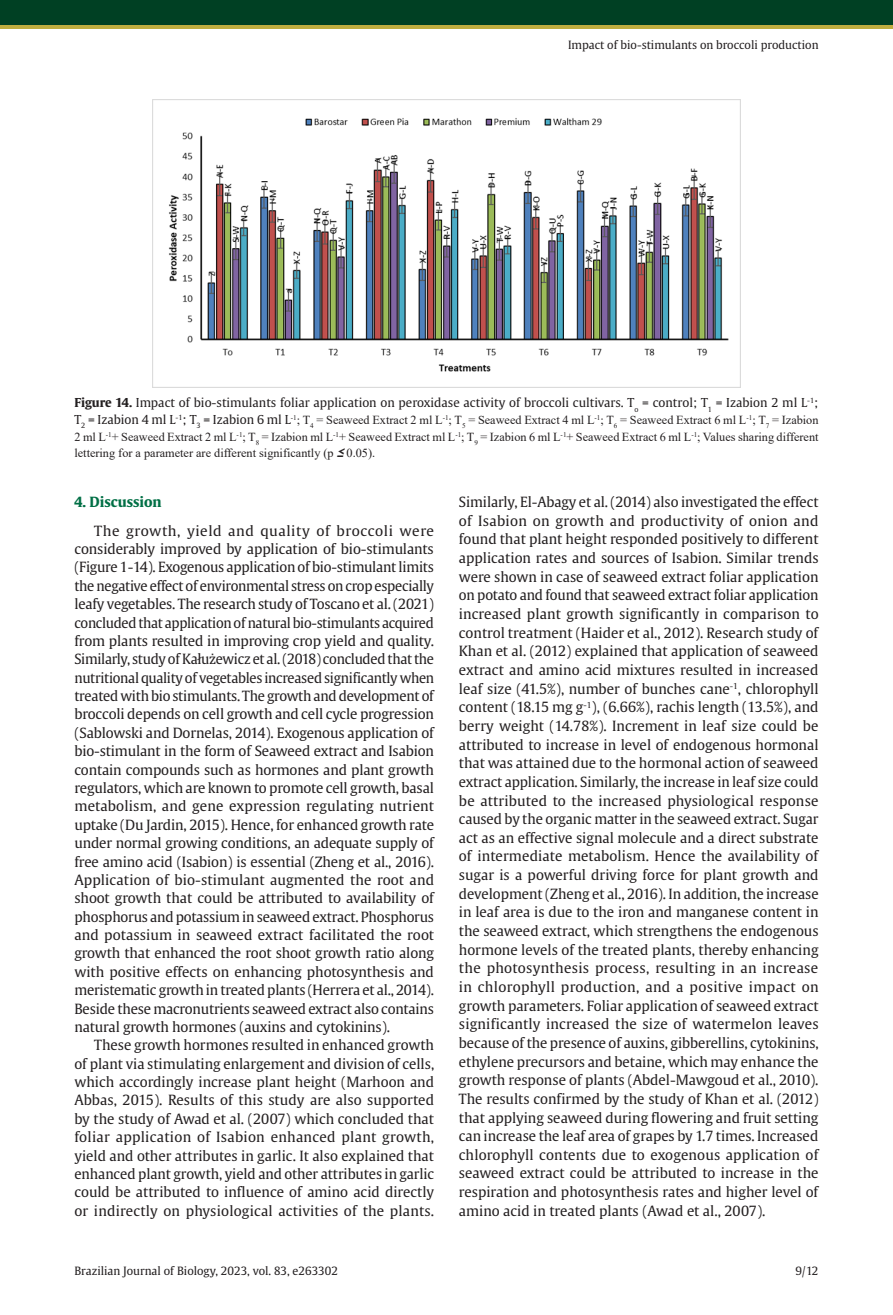
<style>
.page{position:relative;width:893px;height:1315px;background:#fff}
.page>*{position:absolute;margin:0;border:0;box-sizing:border-box;transform-origin:0 0}
.Paragraph{font:14px/18.7px "Gulliver";color:#231f20;text-align:justify}
.Heading1{font:700 14px "Gulliver";color:#006f45}
.FigureCaption{font:12.25px/16.6px "Times New Roman";color:#231f20;text-align:justify}
.t1{font:11.38px "Gulliver";color:#231f20}
.s1{font-family:"Gulliver";font-weight:700}
.s2{font-family:"Gulliver"}
.s3{font-family:"Gulliver";font-weight:700;font-style:italic}
.s4{font-family:"Cambria Math";font-size:15.75px}
</style>
<div class="page">
<div style="left:0;top:12px;width:893px;height:17px;background:#bfad40"></div>
<div style="left:0;top:0;width:893px;height:25px;background:#004023"></div>
<img style="left:153px;top:99px;width:587px;height:289px">
<p class="t1" style="left:568px;top:37px;width:252px">Impact of bio-stimulants on broccoli production</p>
<p class="FigureCaption" style="left:74px;top:395px;width:746px"><span class="s1">Figure 14.</span> <span class="s2">Impact of bio-stimulants foliar application on peroxidase activity of broccoli cultivars. T</span><sub>o</sub> <span class="s2">= control; T</span><sub>1</sub> <span class="s2">= Izabion 2 ml L</span><sup>-1</sup><span class="s2">; T</span><sub>2</sub> <span class="s2">= Izabion 4 ml L</span><sup>-1</sup><span class="s2">; T</span><sub>3</sub> <span class="s2">= Izabion 6 ml L</span><sup>-1</sup>; T<sub>4</sub> = Seaweed Extract 2 ml L<sup>-1</sup>; T<sub>5</sub> = Seaweed Extract 4 ml L<sup>-1</sup>; T<sub>6</sub> = Seaweed Extract 6 ml L<sup>-1</sup>; T<sub>7</sub> = Izabion 2 ml L<sup>-1</sup>+ Seaweed Extract 2 ml L<sup>-1</sup>; T<sub>8</sub> = Izabion ml L<sup>-1</sup>+ Seaweed Extract ml L<sup>-1</sup>; T<sub>9</sub> = Izabion 6 ml L<sup>-1</sup>+ Seaweed Extract 6 ml L<sup>-1</sup>; Values sharing different lettering for a parameter are different significantly (p <span class="s3">≤</span> 0.05).</p>
<p class="Heading1" style="left:74px;top:493px;width:89px">4. Discussion</p>
<p class="Paragraph" style="left:74px;top:521px;width:361px;text-indent:20px">The growth, yield and quality of broccoli were considerably improved by application of bio-stimulants (Figure 1-14). Exogenous application of bio-stimulant limits the negative effect of environmental stress on crop especially leafy vegetables. The research study of Toscano et al. (2021) concluded that application of natural bio-stimulants acquired from plants resulted in improving crop yield and quality.<br>Similarly, study of Kału<span class="s4">ż</span>ewicz et al. (2018) concluded that the nutritional quality of vegetables increased significantly when treated with bio stimulants. The growth and development of broccoli depends on cell growth and cell cycle progression (Sablowski and Dornelas, 2014). Exogenous application of bio-stimulant in the form of Seaweed extract and Isabion contain compounds such as hormones and plant growth regulators, which are known to promote cell growth, basal metabolism, and gene expression regulating nutrient uptake (Du Jardin, 2015). Hence, for enhanced growth rate under normal growing conditions, an adequate supply of free amino acid (Isabion) is essential (Zheng et al., 2016).<br>Application of bio-stimulant augmented the root and shoot growth that could be attributed to availability of phosphorus and potassium in seaweed extract. Phosphorus and potassium in seaweed extract facilitated the root growth that enhanced the root shoot growth ratio along with positive effects on enhancing photosynthesis and meristematic growth in treated plants (Herrera et al., 2014).<br>Beside these macronutrients seaweed extract also contains natural growth hormones (auxins and cytokinins).</p>
<p class="Paragraph" style="left:74px;top:1036px;width:361px;text-indent:20px">These growth hormones resulted in enhanced growth of plant via stimulating enlargement and division of cells, which accordingly increase plant height (Marhoon and Abbas, 2015). Results of this study are also supported by the study of Awad et al. (2007) which concluded that foliar application of Isabion enhanced plant growth, yield and other attributes in garlic. It also explained that enhanced plant growth, yield and other attributes in garlic could be attributed to influence of amino acid directly or indirectly on physiological activities of the plants.</p>
<p class="Paragraph" style="left:459px;top:492px;width:361px">Similarly, El-Abagy et al. (2014) also investigated the effect of Isabion on growth and productivity of onion and found that plant height responded positively to different application rates and sources of Isabion. Similar trends were shown in case of seaweed extract foliar application on potato and found that seaweed extract foliar application increased plant growth significantly in comparison to control treatment (Haider et al., 2012). Research study of Khan et al. (2012) explained that application of seaweed extract and amino acid mixtures resulted in increased leaf size (41.5%), number of bunches cane<sup>-1</sup>, chlorophyll content (18.15 mg g<sup>-1</sup>), (6.66%), rachis length (13.5%), and berry weight (14.78%). Increment in leaf size could be attributed to increase in level of endogenous hormonal that was attained due to the hormonal action of seaweed extract application. Similarly, the increase in leaf size could be attributed to the increased physiological response caused by the organic matter in the seaweed extract. Sugar act as an effective signal molecule and a direct substrate of intermediate metabolism. Hence the availability of sugar is a powerful driving force for plant growth and development (Zheng et al., 2016). In addition, the increase in leaf area is due to the iron and manganese content in the seaweed extract, which strengthens the endogenous hormone levels of the treated plants, thereby enhancing the photosynthesis process, resulting in an increase in chlorophyll production, and a positive impact on growth parameters. Foliar application of seaweed extract significantly increased the size of watermelon leaves because of the presence of auxins, gibberellins, cytokinins, ethylene precursors and betaine, which may enhance the growth response of plants (Abdel-Mawgoud et al., 2010).<br>The results confirmed by the study of Khan et al. (2012) that applying seaweed during flowering and fruit setting can increase the leaf area of grapes by 1.7 times. Increased chlorophyll contents due to exogenous application of seaweed extract could be attributed to increase in the respiration and photosynthesis rates and higher level of amino acid in treated plants (Awad et al., 2007).</p>
<p class="t1" style="left:74px;top:1264px;width:265px">Brazilian Journal of Biology, 2023, vol. 83, e263302</p>
<p class="t1" style="left:795px;top:1264px;width:25px">9/12</p>
</div>
